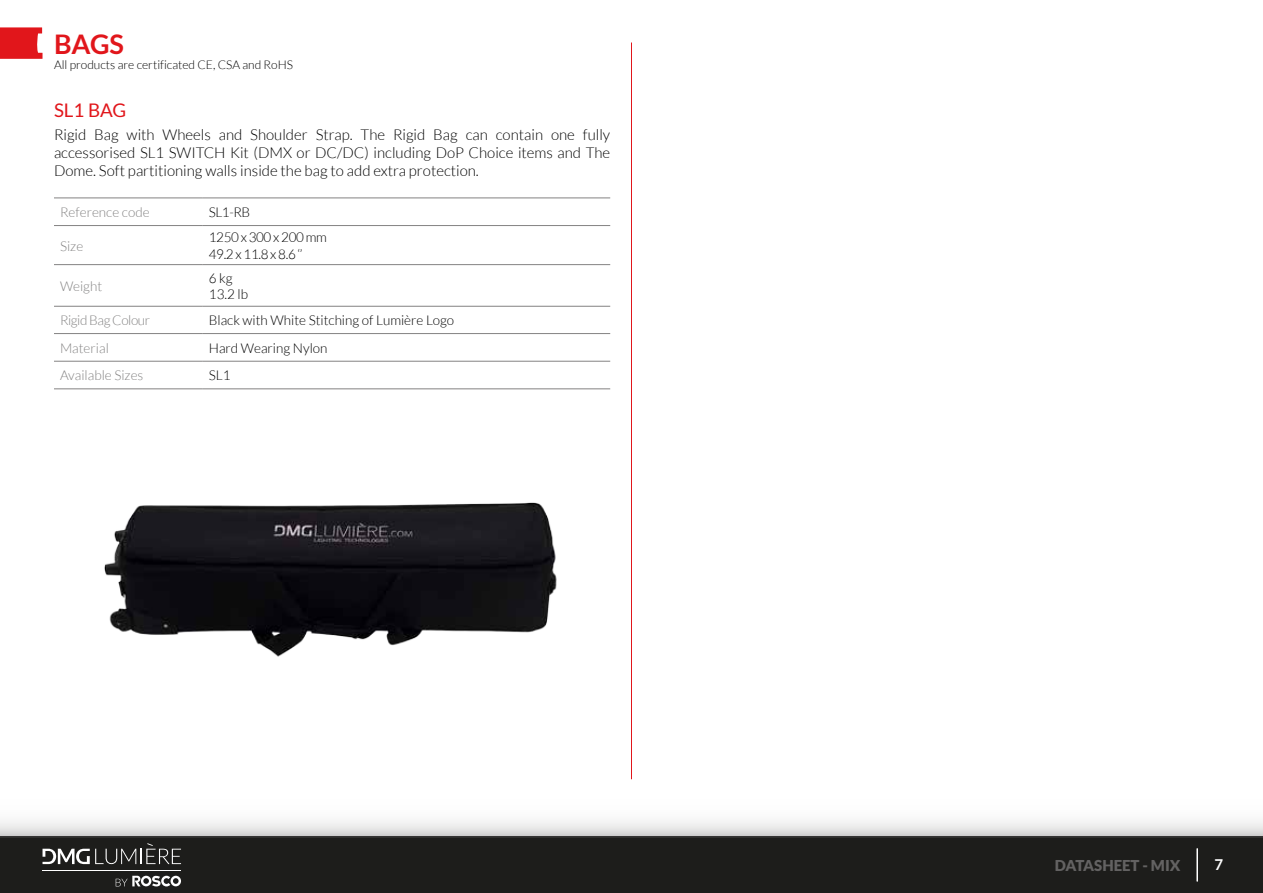
<style>
.page{position:relative;width:1263px;height:893px;background:#fff}
.page>*{position:absolute;margin:0;border:0;box-sizing:border-box;transform-origin:0 0}
.t1{font:700 27px "Lato";color:#e1161b}
.t2{font:18.75px "Lato";color:#e1161b}
.t3{font:300 15px/18px "Lato";color:#000;text-align:justify}
.t4{font:900 15px "Lato";color:#636262}
.t5{font:700 15px "Lato";color:#fff}
.t6{font:300 13.5px/16.2px "Lato";color:#000}
.t7{font:300 13.5px "Lato";color:#838282}
.t8{font:300 13.5px/16.2px "Lato";letter-spacing:-.03em;color:#000}
.t9{font:300 13.5px "Lato";letter-spacing:-.03em;color:#838282}
.t10{font:300 12px "Lato";color:#000}
</style>
<div class="page">
<div style="left:0;top:837px;width:1263px;height:56px;background:#1d1d1b"></div>
<hr style="left:1196px;top:849px;width:2px;height:32px;background:#fff">
<svg style="left:0;top:779px;width:1263px;height:58px"></svg>
<svg style="left:0;top:27px;width:43px;height:32px"></svg>
<svg style="left:116px;top:876px;width:65px;height:10px"></svg>
<hr style="left:43px;top:870px;width:138px;height:1px;background:#fff">
<svg style="left:43px;top:843px;width:138px;height:21px"></svg>
<hr style="left:631px;top:43px;width:1px;height:736px;background:#e1161b">
<img style="left:104px;top:502px;width:453px;height:155px">
<hr style="left:54px;top:198px;width:149px;height:1px;background:#838282">
<hr style="left:203px;top:198px;width:407px;height:1px;background:#838282">
<hr style="left:54px;top:225px;width:149px;height:1px;background:#838282">
<hr style="left:203px;top:225px;width:407px;height:1px;background:#838282">
<hr style="left:54px;top:264px;width:149px;height:1px;background:#838282">
<hr style="left:203px;top:264px;width:407px;height:1px;background:#838282">
<hr style="left:54px;top:306px;width:149px;height:1px;background:#838282">
<hr style="left:203px;top:306px;width:407px;height:1px;background:#838282">
<hr style="left:54px;top:333px;width:149px;height:1px;background:#838282">
<hr style="left:203px;top:333px;width:407px;height:1px;background:#838282">
<hr style="left:54px;top:361px;width:149px;height:1px;background:#838282">
<hr style="left:203px;top:361px;width:407px;height:1px;background:#838282">
<hr style="left:54px;top:389px;width:149px;height:1px;background:#838282">
<hr style="left:203px;top:389px;width:407px;height:1px;background:#838282">
<h1 class="t1" style="left:54px;top:29px;width:72px">BAGS</h1>
<p class="t10" style="left:54px;top:58px;width:240px">All products are certificated CE, CSA and RoHS</p>
<p class="t2" style="left:54px;top:100px;width:74px">SL1 BAG</p>
<p class="t3" style="left:54px;top:126px;width:558px">Rigid Bag with Wheels and Shoulder Strap. The Rigid Bag can contain one fully accessorised SL1 SWITCH Kit (DMX or DC/DC) including DoP Choice items and The Dome. Soft partitioning walls inside the bag to add extra protection.</p>
<p class="t7" style="left:60px;top:205px;width:91px">Reference code</p>
<p class="t6" style="left:209px;top:204px;width:43px">SL1-RB</p>
<p class="t7" style="left:60px;top:238px;width:25px">Size</p>
<p class="t8" style="left:209px;top:230px;width:119px">1250 x 300 x 200 mm<br>49.2 x 11.8 x 8.6 ‘’</p>
<p class="t7" style="left:60px;top:279px;width:44px">Weight</p>
<p class="t6" style="left:209px;top:270px;width:41px">6 kg<br>13.2 lb</p>
<p class="t9" style="left:60px;top:313px;width:92px">Rigid Bag Colour</p>
<p class="t6" style="left:209px;top:312px;width:247px">Black with White Stitching of Lumière Logo</p>
<p class="t7" style="left:60px;top:341px;width:50px">Material</p>
<p class="t6" style="left:209px;top:340px;width:120px">Hard Wearing Nylon</p>
<p class="t7" style="left:60px;top:368px;width:85px">Available Sizes</p>
<p class="t6" style="left:209px;top:368px;width:23px">SL1</p>
<p class="t4" style="left:1055px;top:856px;width:127px">DATASHEET - MIX</p>
<p class="t5" style="left:1214px;top:856px;width:10px">7</p>
</div>
